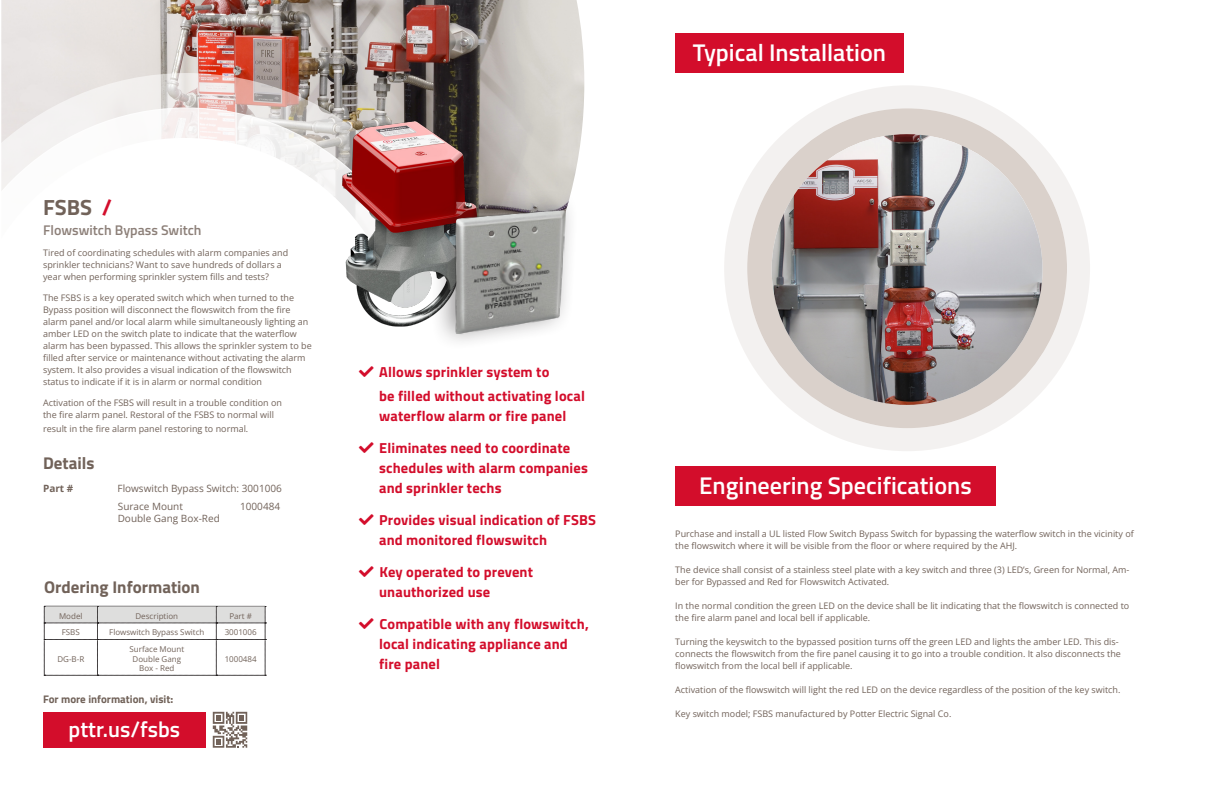
<style>
.page{position:relative;width:1224px;height:792px;background:#fff}
.page>*{position:absolute;margin:0;border:0;box-sizing:border-box;transform-origin:0 0}
.t1{font:600 24.2px "Titillium";color:#fff}
.t2{font:600 22px "Titillium";color:#fff}
.t3{font:700 22px "Titillium";color:#716259}
.BodyCopy_Dark{font:700 17px "Titillium";color:#716259}
.t4{font:700 14.5px/20px "Titillium";letter-spacing:.01em;color:#d30d2b}
.BodyCopy_Dark-2{font:600 14px "Titillium";color:#8c7f78}
.t5{font:700 11px "Titillium";color:#716259}
.BodyCopy_Dark-3{font:10px "Open Sans";color:#716259}
.BodyCopy_Dark-4{font:700 10px "Open Sans";color:#716259}
.BodyCopy_Dark-5{font:9px/12px "Open Sans";color:#716259}
.t6{font:8px "Open Sans";color:#716259}
.s1{color:#d30d2b}
</style>
<div class="page">
<img style="left:1px;top:0;width:583px;height:188px">
<svg style="left:1px;top:73px;width:467px;height:563px"></svg>
<svg style="left:1px;top:107px;width:433px;height:494px"></svg>
<svg style="left:1px;top:138px;width:402px;height:436px"></svg>
<svg style="left:44px;top:606px;width:222px;height:70px"></svg>
<div style="left:43px;top:712px;width:163px;height:36px;background:#d30d2b"></div>
<div style="left:675px;top:466px;width:321px;height:40px;background:#d30d2b"></div>
<img style="left:342px;top:122px;width:135px;height:205px">
<div style="left:430px;top:188px;width:149px;height:163px;background:#231f20;opacity:.46"></div>
<img style="left:452px;top:206px;width:114px;height:132px">
<svg style="left:213px;top:712px;width:34px;height:36px"></svg>
<svg style="left:724px;top:86px;width:366px;height:365px"></svg>
<div style="left:675px;top:33px;width:229px;height:40px;background:#d30d2b"></div>
<svg style="left:359px;top:366px;width:15px;height:11px"></svg>
<svg style="left:359px;top:442px;width:15px;height:11px"></svg>
<svg style="left:359px;top:514px;width:15px;height:11px"></svg>
<svg style="left:359px;top:566px;width:15px;height:11px"></svg>
<svg style="left:359px;top:618px;width:15px;height:11px"></svg>
<p class="t3" style="left:43px;top:190px;width:70px">FSBS <span class="s1">/</span></p>
<p class="BodyCopy_Dark-2" style="left:43px;top:219px;width:160px">Flowswitch Bypass Switch</p>
<p class="BodyCopy_Dark-5" style="left:43px;top:246px;width:247px">Tired of coordinating schedules with alarm companies and sprinkler technicians? Want to save hundreds of dollars a year when performing sprinkler system fills and tests?</p>
<p class="BodyCopy_Dark-5" style="left:43px;top:291px;width:270px">The FSBS is a key operated switch which when turned to the Bypass position will disconnect the flowswitch from the fire alarm panel and/or local alarm while simultaneously lighting an amber LED on the switch plate to indicate that the waterflow alarm has been bypassed. This allows the sprinkler system to be filled after service or maintenance without activating the alarm system. It also provides a visual indication of the flowswitch status to indicate if it is in alarm or normal condition</p>
<p class="BodyCopy_Dark-5" style="left:43px;top:396px;width:240px">Activation of the FSBS will result in a trouble condition on the fire alarm panel. Restoral of the FSBS to normal will</p>
<p class="BodyCopy_Dark-5" style="left:43px;top:422px;width:207px">result in the fire alarm panel restoring to normal.</p>
<p class="BodyCopy_Dark" style="left:43px;top:450px;width:53px">Details</p>
<p class="BodyCopy_Dark-4" style="left:43px;top:481px;width:32px">Part #</p>
<p class="BodyCopy_Dark-3" style="left:118px;top:481px;width:166px">Flowswitch Bypass Switch: 3001006</p>
<p class="BodyCopy_Dark-3" style="left:118px;top:499px;width:67px">Surace Mount</p>
<p class="BodyCopy_Dark-3" style="left:240px;top:499px;width:42px">1000484</p>
<p class="BodyCopy_Dark-3" style="left:118px;top:511px;width:104px">Double Gang Box-Red</p>
<p class="BodyCopy_Dark" style="left:44px;top:574px;width:157px">Ordering Information</p>
<p class="t6" style="left:59px;top:611px;width:25px">Model</p>
<p class="t6" style="left:136px;top:611px;width:44px">Description</p>
<p class="t6" style="left:229px;top:611px;width:24px">Part #</p>
<p class="t6" style="left:62px;top:627px;width:20px">FSBS</p>
<p class="t6" style="left:109px;top:627px;width:97px">Flowswitch Bypass Switch</p>
<p class="t6" style="left:225px;top:627px;width:34px">3001006</p>
<p class="t6" style="left:57px;top:653px;width:28px">DG-B-R</p>
<p class="t6" style="left:129px;top:644px;width:56px">Surface Mount</p>
<p class="t6" style="left:133px;top:653px;width:50px">Double Gang</p>
<p class="t6" style="left:139px;top:663px;width:37px">Box - Red</p>
<p class="t6" style="left:225px;top:653px;width:34px">1000484</p>
<p class="t5" style="left:43px;top:690px;width:132px">For more information, visit:</p>
<p class="t2" style="left:69px;top:713px;width:113px">pttr.us/fsbs</p>
<p class="t4" style="left:379px;top:360px;width:207px;line-height:23.3px">Allows sprinkler system to<br>be filled without activating local</p>
<p class="t4" style="left:379px;top:405px;width:189px">waterflow alarm or fire panel</p>
<p class="t4" style="left:379px;top:437px;width:210px">Eliminates need to coordinate schedules with alarm companies and sprinkler techs</p>
<p class="t4" style="left:379px;top:509px;width:218px">Provides visual indication of FSBS and monitored flowswitch</p>
<p class="t4" style="left:379px;top:561px;width:155px">Key operated to prevent unauthorized use</p>
<p class="t4" style="left:380px;top:613px;width:211px">Compatible with any flowswitch,</p>
<p class="t4" style="left:379px;top:633px;width:190px">local indicating appliance and</p>
<p class="t4" style="left:379px;top:653px;width:62px">fire panel</p>
<p class="t1" style="left:693px;top:34px;width:195px">Typical Installation</p>
<p class="t1" style="left:699px;top:468px;width:274px">Engineering Specifications</p>
<p class="BodyCopy_Dark-5" style="left:675px;top:528px;width:460px">Purchase and install a UL listed Flow Switch Bypass Switch for bypassing the waterflow switch in the vicinity of the flowswitch where it will be visible from the floor or where required by the AHJ.</p>
<p class="BodyCopy_Dark-5" style="left:675px;top:564px;width:456px">The device shall consist of a stainless steel plate with a key switch and three (3) LED’s, Green for Normal, Am&shy;ber for Bypassed and Red for Flowswitch Activated.</p>
<p class="BodyCopy_Dark-5" style="left:675px;top:600px;width:456px">In the normal condition the green LED on the device shall be lit indicating that the flowswitch is connected to the fire alarm panel and local bell if applicable.</p>
<p class="BodyCopy_Dark-5" style="left:675px;top:636px;width:447px">Turning the keyswitch to the bypassed position turns off the green LED and lights the amber LED. This dis&shy;connects the flowswitch from the fire panel causing it to go into a trouble condition. It also disconnects the flowswitch from the local bell if applicable.</p>
<p class="BodyCopy_Dark-5" style="left:675px;top:684px;width:447px">Activation of the flowswitch will light the red LED on the device regardless of the position of the key switch.</p>
<p class="BodyCopy_Dark-5" style="left:675px;top:708px;width:278px">Key switch model; FSBS manufactured by Potter Electric Signal Co.</p>
</div>
